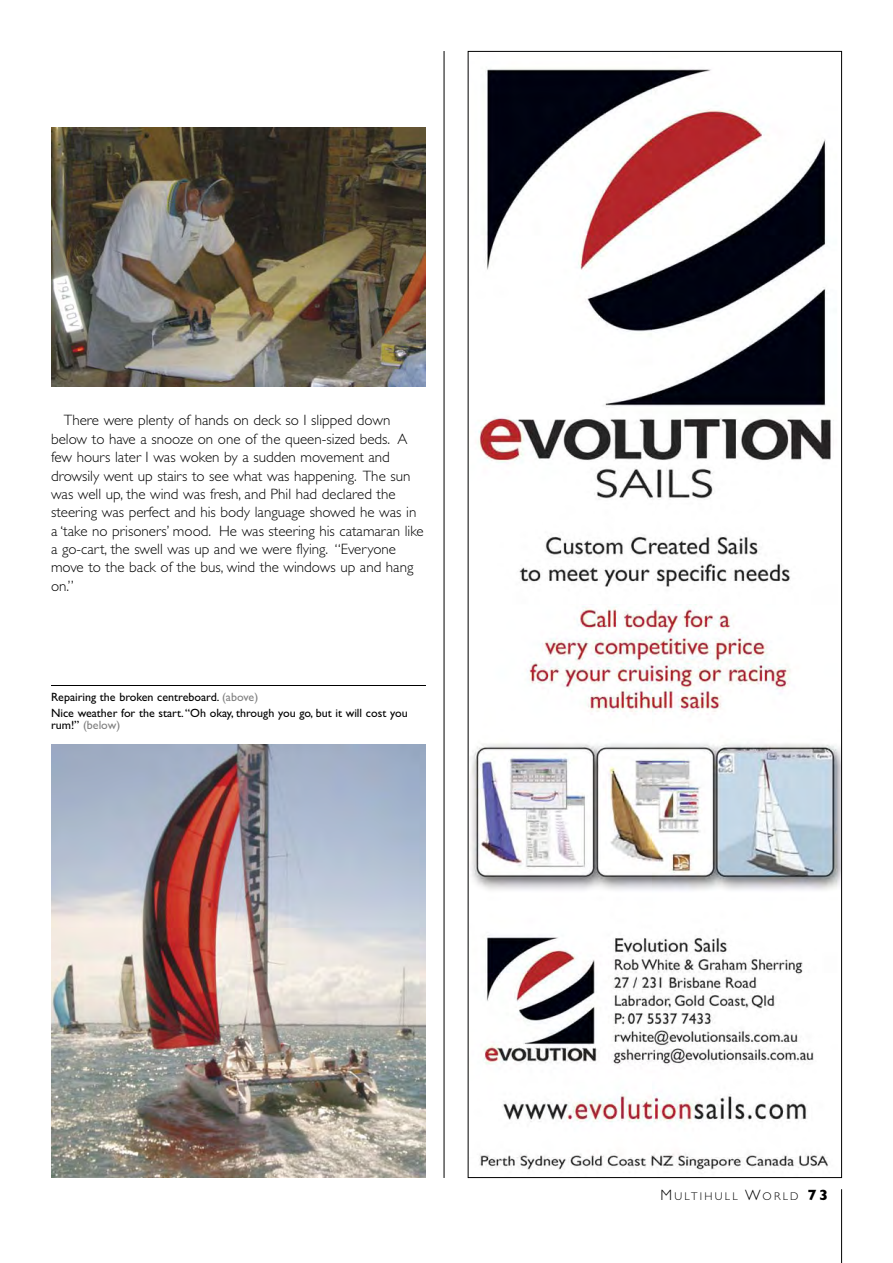
<style>
.page{position:relative;width:893px;height:1263px;background:#fff}
.page>*{position:absolute;margin:0;border:0;box-sizing:border-box;transform-origin:0 0}
.t1{font:300 15px/18.3px "Gill Sans";color:#000}
.t2{font:12px/16.2px "Gill Sans";color:#000}
.t3{font:12px "Gill Sans";color:#808080}
.t4{font:300 11.25px "Gill Sans";letter-spacing:.2em;color:#000}
.s1{color:#808080}
.s2{color:#000}
.s3{font-size:15px}
.s4{font-weight:700;font-size:15px}
</style>
<div class="page">
<hr style="left:841px;top:1189px;width:1px;height:74px;background:#000">
<img style="left:51px;top:744px;width:374px;height:434px">
<img style="left:51px;top:128px;width:374px;height:259px">
<hr style="left:51px;top:685px;width:375px;height:1px;background:#000">
<hr style="left:444px;top:51px;width:1px;height:1127px;background:#000">
<img style="left:471px;top:69px;width:369px;height:1101px">
<p class="t1" style="left:51px;top:413px;width:374px;text-indent:13px">There were plenty of hands on deck so I slipped down below to have a snooze on one of the queen-sized beds. A few hours later I was woken by a sudden movement and drowsily went up stairs to see what was happening. The sun was well up, the wind was fresh, and Phil had declared the steering was perfect and his body language showed he was in a ‘take no prisoners’ mood. He was steering his catamaran like a go-cart, the swell was up and we were flying. “Everyone move to the back of the bus, wind the windows up and hang on.”</p>
<p class="t2" style="left:51px;top:690px;width:358px">Repairing the broken centreboard. <span class="s1">(above)<br></span>Nice weather for the start. “Oh okay, through you go, but it will cost you</p>
<p class="t3" style="left:51px;top:720px;width:71px"><span class="s2">rum!”</span> (below)</p>
<p class="t4" style="left:660px;top:1192px;width:169px"><span class="s3">M</span>ULTIHULL <span class="s3">W</span>ORLD <span class="s4">73</span></p>
</div>
